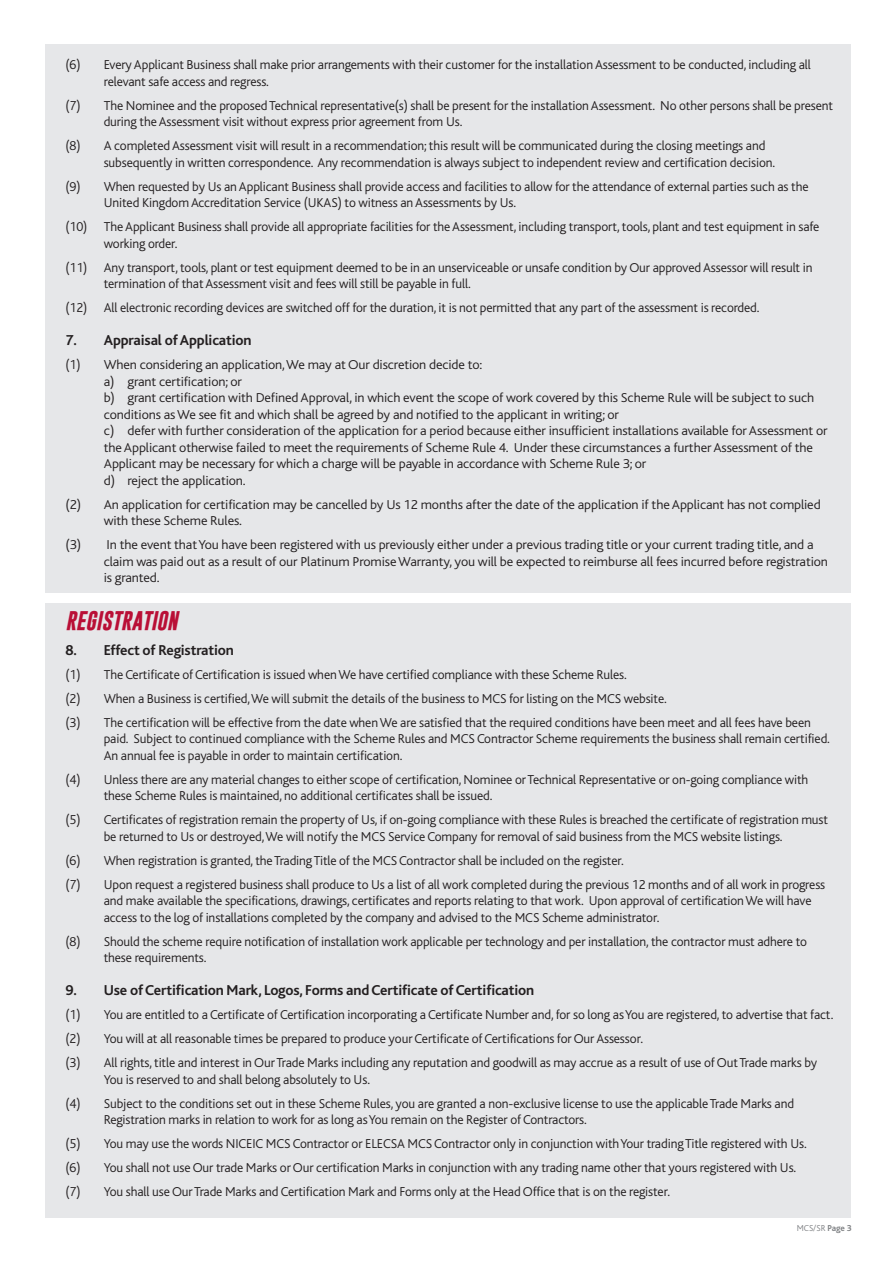
<style>
.page{position:relative;width:893px;height:1263px;background:#fff}
.page>*{position:absolute;margin:0;border:0;box-sizing:border-box;transform-origin:0 0}
.t1{font:italic 700 19.5px "Gobold";color:#b90f36}
.t2{font:700 15px "Bliss";letter-spacing:-.01em;color:#231f20}
.t3{font:300 13.5px/16.5px "Bliss";letter-spacing:-.01em;color:#231f20}
.t4{font:300 13.5px/16.5px "Bliss";letter-spacing:-.01em;color:#231f20;scale:1.05 1}
.t5{font:300 9px "Bliss";color:#808285}
.s1{font-weight:700}
</style>
<div class="page">
<div style="left:45px;top:44px;width:805px;height:548px;background:#e6e7e9"></div>
<div style="left:45px;top:604px;width:805px;height:614px;background:#e6e7e9"></div>
<p class="t3" style="left:104px;top:58px;width:709px;text-indent:-38px">(6) Every Applicant Business shall make prior arrangements with their customer for the installation Assessment to be conducted, including all relevant safe access and regress.</p>
<p class="t3" style="left:104px;top:98px;width:731px;text-indent:-38px">(7) The Nominee and the proposed Technical representative(s) shall be present for the installation Assessment. No other persons shall be present during the Assessment visit without express prior agreement from Us.</p>
<p class="t3" style="left:104px;top:139px;width:673px;text-indent:-38px">(8) A completed Assessment visit will result in a recommendation; this result will be communicated during the closing meetings and subsequently in written correspondence. Any recommendation is always subject to independent review and certification decision.</p>
<p class="t3" style="left:104px;top:179px;width:706px;text-indent:-38px">(9) When requested by Us an Applicant Business shall provide access and facilities to allow for the attendance of external parties such as the<br>United Kingdom Accreditation Service (UKAS) to witness an Assessments by Us.</p>
<p class="t3" style="left:104px;top:220px;width:717px;text-indent:-38px">(10) The Applicant Business shall provide all appropriate facilities for the Assessment, including transport, tools, plant and test equipment in safe working order.</p>
<p class="t3" style="left:104px;top:260px;width:710px;text-indent:-38px">(11) Any transport, tools, plant or test equipment deemed to be in an unserviceable or unsafe condition by Our approved Assessor will result in termination of that Assessment visit and fees will still be payable in full.</p>
<p class="t3" style="left:65px;top:301px;width:695px">(12) All electronic recording devices are switched off for the duration, it is not permitted that any part of the assessment is recorded.</p>
<p class="t2" style="left:65px;top:334px;width:188px">7. Appraisal of Application</p>
<p class="t3" style="left:104px;top:358px;width:725px;text-indent:-38px">(1) When considering an application, We may at Our discretion decide to:<br>a) grant certification; or<br>b) grant certification with Defined Approval, in which event the scope of work covered by this Scheme Rule will be subject to such conditions as We see fit and which shall be agreed by and notified to the applicant in writing; or<br>c) defer with further consideration of the application for a period because either insufficient installations available for Assessment or the Applicant otherwise failed to meet the requirements of Scheme Rule 4. Under these circumstances a further Assessment of the Applicant may be necessary for which a charge will be payable in accordance with Scheme Rule 3; or<br>d) reject the application.</p>
<p class="t4" style="left:104px;top:497px;width:684px;text-indent:-38px">(2) An application for certification may be cancelled by Us 12 months after the date of the application if the Applicant has not complied with these Scheme Rules.</p>
<p class="t4" style="left:104px;top:538px;width:691px;text-indent:-38px">(3) In the event that You have been registered with us previously either under a previous trading title or your current trading title, and a claim was paid out as a result of our Platinum Promise Warranty, you will be expected to reimburse all fees incurred before registration is granted.</p>
<h1 class="t1" style="left:65px;top:612px;width:114px">REGISTRATION</h1>
<p class="t2" style="left:65px;top:644px;width:170px">8. Effect of Registration</p>
<p class="t3" style="left:65px;top:664px;width:747px;line-height:24px">(1) The Certificate of Certification is issued when We have certified compliance with these Scheme Rules.<br>(2) When a Business is certified, We will submit the details of the business to MCS for listing on the MCS website.<br>(3) The certification will be effective from the date when We are satisfied that the required conditions have been meet and all fees have been</p>
<p class="t3" style="left:104px;top:732px;width:728px">paid. Subject to continued compliance with the Scheme Rules and MCS Contractor Scheme requirements the business shall remain certified.<br>An annual fee is payable in order to maintain certification.</p>
<p class="t3" style="left:104px;top:772px;width:706px;text-indent:-38px">(4) Unless there are any material changes to either scope of certification, Nominee or Technical Representative or on-going compliance with these Scheme Rules is maintained, no additional certificates shall be issued.</p>
<p class="t3" style="left:65px;top:813px;width:764px;text-align:center">(5) Certificates of registration remain the property of Us, if on-going compliance with these Rules is breached the certificate of registration must be returned to Us or destroyed, We will notify the MCS Service Company for removal of said business from the MCS website listings.</p>
<p class="t3" style="left:65px;top:850px;width:761px;line-height:24px">(6) When registration is granted, the Trading Title of the MCS Contractor shall be included on the register.<br>(7) Upon request a registered business shall produce to Us a list of all work completed during the previous 12 months and of all work in progress</p>
<p class="t3" style="left:104px;top:894px;width:709px">and make available the specifications, drawings, certificates and reports relating to that work. Upon approval of certification We will have access to the log of installations completed by the company and advised to the MCS Scheme administrator.</p>
<p class="t3" style="left:104px;top:934px;width:705px;text-indent:-38px">(8) Should the scheme require notification of installation work applicable per technology and per installation, the contractor must adhere to these requirements.</p>
<p class="t2" style="left:65px;top:985px;width:470px">9. Use of Certification Mark, Logos, Forms and Certificate of Certification</p>
<p class="t3" style="left:65px;top:1004px;width:769px;line-height:24px">(1) You are entitled to a Certificate of Certification incorporating a Certificate Number and, for so long as You are registered, to advertise that fact. (2) You will at all reasonable times be prepared to produce your Certificate of Certifications for Our Assessor.<br>(3) All rights, title and interest in Our Trade Marks including any reputation and goodwill as may accrue as a result of use of Out Trade marks by</p>
<p class="t3" style="left:65px;top:1069px;width:730px;line-height:24px;text-indent:38px">You is reserved to and shall belong absolutely to Us.<br>(4) Subject to the conditions set out in these Scheme Rules, you are granted a non-exclusive license to use the applicable Trade Marks and</p>
<p class="t3" style="left:65px;top:1109px;width:743px;line-height:24px;text-indent:38px">Registration marks in relation to work for as long as You remain on the Register of Contractors.<br>(5) You may use the words NICEIC MCS Contractor or ELECSA MCS Contractor only in conjunction with Your trading Title registered with Us. (6) You shall not use Our trade Marks or Our certification Marks in conjunction with any trading name other that yours registered with Us. (7) You shall use Our Trade Marks and Certification Mark and Forms only at the Head Office that is on the register.</p>
<p class="t5" style="left:797px;top:1225px;width:57px">MCS/SR <span class="s1">Page 3</span></p>
</div>
